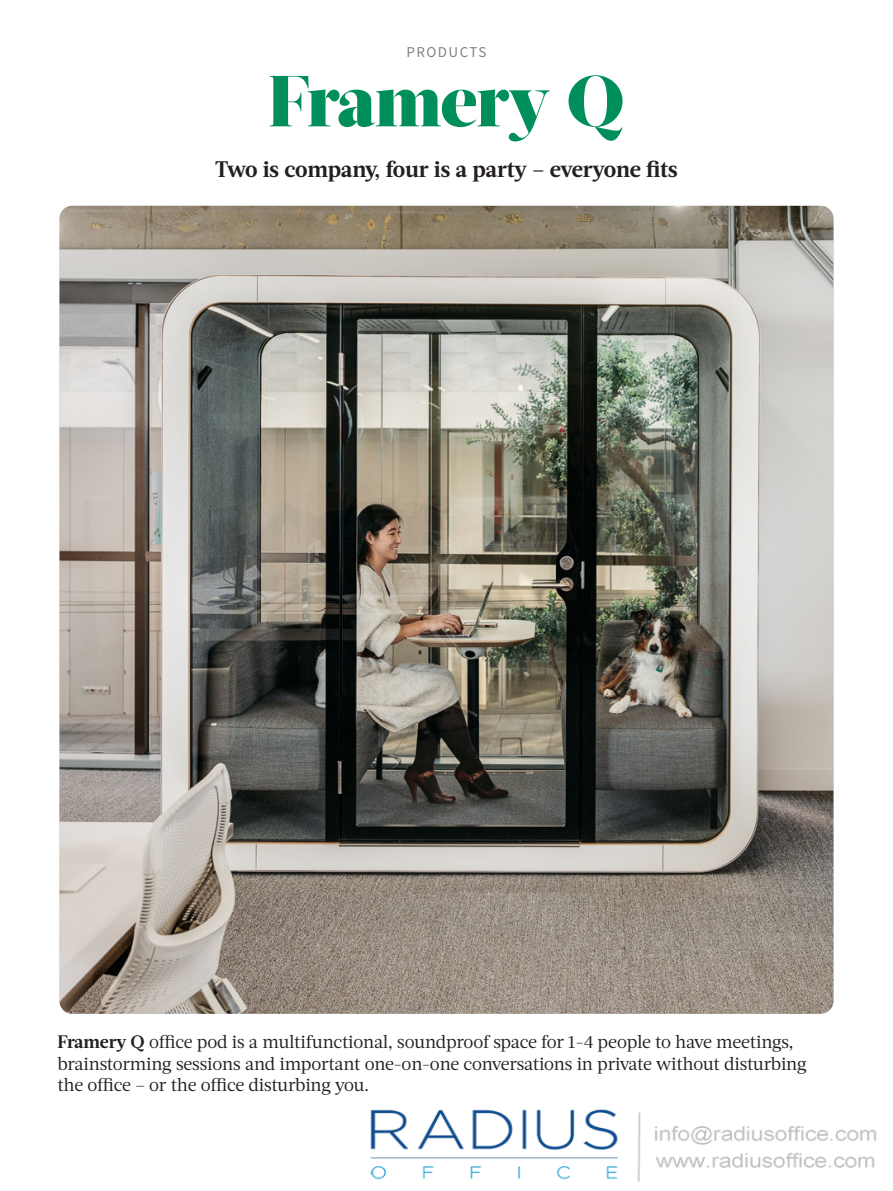
<style>
.page{position:relative;width:893px;height:1191px;background:#fff}
.page>*{position:absolute;margin:0;border:0;box-sizing:border-box;transform-origin:0 0}
.t1{font:900 72px "Acta Display";letter-spacing:-.01em;color:#008f5a}
.t2{font:700 22.5px "Acta";letter-spacing:-.015em;color:#231f20}
.Tuote-esittely{font:18px/21.6px "Acta";letter-spacing:-.01em;color:#231f20}
.Source_Sans_ALL_CAPS{font:15px "Source Sans Pro";letter-spacing:.1em;color:#808285}
.s1{font-weight:700}
</style>
<div class="page">
<img style="left:60px;top:206px;width:773px;height:807px">
<img style="left:370px;top:1109px;width:507px;height:73px">
<p class="Source_Sans_ALL_CAPS" style="left:406px;top:43px;width:82px">PRODUCTS</p>
<h1 class="t1" style="left:268px;top:58px;width:358px">Framery Q</h1>
<h3 class="t2" style="left:215px;top:155px;width:464px">Two is company, four is a party – everyone fits</h3>
<p class="Tuote-esittely" style="left:57px;top:1031px;width:751px"><span class="s1">Framery Q</span> office pod is a multifunctional, soundproof space for 1-4 people to have meetings, brainstorming sessions and important one-on-one conversations in private without disturbing the office – or the office disturbing you.</p>
</div>
